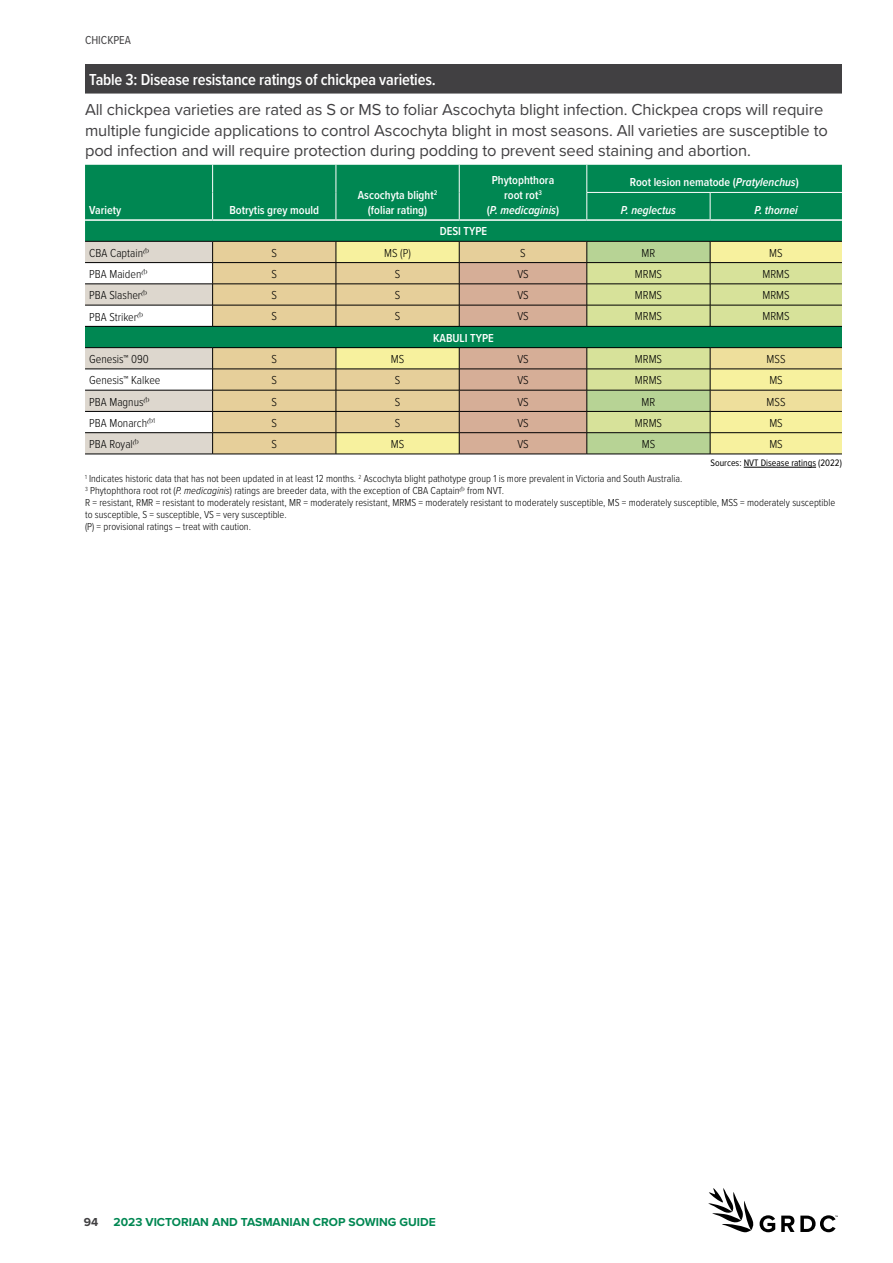
<style>
.page{position:relative;width:893px;height:1263px;background:#fff}
.page>*{position:absolute;margin:0;border:0;box-sizing:border-box;transform-origin:0 0}
.t1{font:16.5px/20.2px "Proxima Nova";letter-spacing:-.01em;color:#414042}
.t2{font:600 16.5px "Proxima Nova Cond";letter-spacing:-.01em;color:#fff}
.t3{font:300 12px "Proxima Nova Cond";color:#000}
.t4{font:600 12px/15px "Proxima Nova Cond";color:#fff;text-align:center}
.t5{font:700 12px "Proxima Nova";color:#008752}
.t6{font:italic 600 12px "Proxima Nova Cond";color:#fff}
.t7{font:12px "Proxima Nova Cond";color:#414042}
.t8{font:700 12px "Proxima Nova";color:#414042}
.t9{font:300 10.5px/12px "Proxima Nova Cond";color:#000}
.t10{font:9.75px "Proxima Nova Cond";color:#000}
.s1{font-style:italic}
</style>
<div class="page">
<svg style="left:708px;top:1188px;width:46px;height:44px"></svg>
<svg style="left:760px;top:1215px;width:15px;height:17px"></svg>
<svg style="left:781px;top:1215px;width:13px;height:17px"></svg>
<svg style="left:800px;top:1215px;width:38px;height:17px"></svg>
<div style="left:85px;top:64px;width:757px;height:30px;background:#414042"></div>
<svg style="left:85px;top:164px;width:757px;height:1px"></svg>
<div style="left:85px;top:165px;width:757px;height:76px;background:#008752"></div>
<div style="left:213px;top:242px;width:123px;height:212px;background:#e6cf9a"></div>
<svg style="left:337px;top:242px;width:122px;height:212px;background:#e7d698"></svg>
<div style="left:85px;top:326px;width:757px;height:22px;background:#008752"></div>
<hr style="left:85px;top:326px;width:128px;height:1px;background:#000">
<hr style="left:85px;top:347px;width:128px;height:1px;background:#000">
<hr style="left:85px;top:454px;width:128px;height:1px;background:#000">
<svg style="left:212px;top:165px;width:1px;height:54px"></svg>
<svg style="left:336px;top:165px;width:1px;height:54px"></svg>
<svg style="left:459px;top:165px;width:1px;height:54px"></svg>
<svg style="left:587px;top:165px;width:1px;height:54px"></svg>
<svg style="left:710px;top:193px;width:1px;height:26px"></svg>
<hr style="left:85px;top:219px;width:128px;height:2px;background:#fff">
<hr style="left:213px;top:219px;width:123px;height:2px;background:#fff">
<hr style="left:336px;top:219px;width:123px;height:2px;background:#fff">
<hr style="left:459px;top:219px;width:128px;height:2px;background:#fff">
<hr style="left:587px;top:219px;width:123px;height:2px;background:#fff">
<hr style="left:710px;top:219px;width:132px;height:2px;background:#fff">
<hr style="left:587px;top:192px;width:123px;height:1px;background:#fff">
<hr style="left:710px;top:192px;width:132px;height:1px;background:#fff">
<hr style="left:459px;top:454px;width:128px;height:1px;background:#000">
<hr style="left:213px;top:241px;width:123px;height:1px;background:#000">
<hr style="left:213px;top:262px;width:123px;height:1px;background:#000">
<hr style="left:213px;top:284px;width:123px;height:1px;background:#000">
<hr style="left:213px;top:305px;width:123px;height:1px;background:#000">
<svg style="left:85px;top:241px;width:128px;height:85px"></svg>
<hr style="left:213px;top:326px;width:123px;height:1px;background:#000">
<hr style="left:213px;top:347px;width:123px;height:1px;background:#000">
<hr style="left:213px;top:369px;width:123px;height:1px;background:#000">
<hr style="left:213px;top:390px;width:123px;height:1px;background:#000">
<hr style="left:213px;top:411px;width:123px;height:1px;background:#000">
<hr style="left:213px;top:432px;width:123px;height:1px;background:#000">
<svg style="left:85px;top:348px;width:128px;height:106px"></svg>
<hr style="left:213px;top:454px;width:123px;height:1px;background:#000">
<hr style="left:336px;top:284px;width:123px;height:1px;background:#000">
<hr style="left:336px;top:305px;width:123px;height:1px;background:#000">
<hr style="left:336px;top:326px;width:123px;height:1px;background:#000">
<hr style="left:336px;top:390px;width:123px;height:1px;background:#000">
<hr style="left:336px;top:411px;width:123px;height:1px;background:#000">
<hr style="left:336px;top:241px;width:123px;height:1px;background:#000">
<svg style="left:336px;top:241px;width:1px;height:85px"></svg>
<hr style="left:336px;top:262px;width:123px;height:1px;background:#000">
<hr style="left:336px;top:347px;width:123px;height:1px;background:#000">
<hr style="left:336px;top:369px;width:123px;height:1px;background:#000">
<hr style="left:336px;top:432px;width:123px;height:1px;background:#000">
<svg style="left:336px;top:348px;width:1px;height:106px"></svg>
<hr style="left:336px;top:454px;width:123px;height:1px;background:#000">
<hr style="left:710px;top:454px;width:132px;height:1px;background:#000">
<svg style="left:459px;top:241px;width:383px;height:213px;background:#b9bf8a"></svg>
<hr style="left:587px;top:454px;width:123px;height:1px;background:#000">
<hr style="left:744px;top:467px;width:72px;height:1px;background:#000">
<p class="t7" style="left:85px;top:31px;width:47px">CHICKPEA</p>
<h1 class="t2" style="left:89px;top:68px;width:348px">Table 3: Disease resistance ratings of chickpea varieties.</h1>
<p class="t1" style="left:85px;top:99px;width:744px">All chickpea varieties are rated as S or MS to foliar Ascochyta blight infection. Chickpea crops will require multiple fungicide applications to control Ascochyta blight in most seasons. All varieties are susceptible to pod infection and will require protection during podding to prevent seed staining and abortion.</p>
<p class="t4" style="left:89px;top:202px;width:34px">Variety</p>
<p class="t4" style="left:229px;top:202px;width:91px">Botrytis grey mould</p>
<p class="t4" style="left:358px;top:187px;width:81px">Ascochyta blight<sup>2 </sup>(foliar rating)</p>
<p class="t4" style="left:487px;top:172px;width:74px">Phytophthora root rot<sup>3<br></sup>(<span class="s1">P. medicaginis</span>)</p>
<p class="t4" style="left:630px;top:174px;width:170px">Root lesion nematode (<span class="s1">Pratylenchus</span>)</p>
<p class="t6" style="left:621px;top:201px;width:57px">P. neglectus</p>
<p class="t6" style="left:754px;top:201px;width:45px">P. thornei</p>
<p class="t4" style="left:440px;top:224px;width:49px">DESI TYPE</p>
<p class="t3" style="left:89px;top:244px;width:61px">CBA Captain<sup>A</sup></p>
<p class="t3" style="left:271px;top:244px;width:7px">S</p>
<p class="t3" style="left:384px;top:244px;width:28px">MS (P)</p>
<p class="t3" style="left:520px;top:244px;width:7px">S</p>
<p class="t3" style="left:642px;top:244px;width:15px">MR</p>
<p class="t3" style="left:769px;top:244px;width:15px">MS</p>
<p class="t3" style="left:89px;top:265px;width:60px">PBA Maiden<sup>A</sup></p>
<p class="t3" style="left:271px;top:265px;width:7px">S</p>
<p class="t3" style="left:395px;top:265px;width:7px">S</p>
<p class="t3" style="left:517px;top:265px;width:13px">VS</p>
<p class="t3" style="left:635px;top:265px;width:29px">MRMS</p>
<p class="t3" style="left:762px;top:265px;width:29px">MRMS</p>
<p class="t3" style="left:89px;top:286px;width:60px">PBA Slasher<sup>A</sup></p>
<p class="t3" style="left:271px;top:286px;width:7px">S</p>
<p class="t3" style="left:395px;top:286px;width:7px">S</p>
<p class="t3" style="left:517px;top:286px;width:13px">VS</p>
<p class="t3" style="left:635px;top:286px;width:29px">MRMS</p>
<p class="t3" style="left:762px;top:286px;width:29px">MRMS</p>
<p class="t3" style="left:89px;top:308px;width:55px">PBA Striker<sup>A</sup></p>
<p class="t3" style="left:271px;top:308px;width:7px">S</p>
<p class="t3" style="left:395px;top:308px;width:7px">S</p>
<p class="t3" style="left:517px;top:308px;width:13px">VS</p>
<p class="t3" style="left:635px;top:308px;width:29px">MRMS</p>
<p class="t3" style="left:762px;top:308px;width:29px">MRMS</p>
<p class="t4" style="left:433px;top:330px;width:62px">KABULI TYPE</p>
<p class="t3" style="left:89px;top:350px;width:61px">Genesis™ 090</p>
<p class="t3" style="left:272px;top:350px;width:7px">S</p>
<p class="t3" style="left:391px;top:350px;width:15px">MS</p>
<p class="t3" style="left:517px;top:350px;width:13px">VS</p>
<p class="t3" style="left:635px;top:350px;width:29px">MRMS</p>
<p class="t3" style="left:767px;top:350px;width:20px">MSS</p>
<p class="t3" style="left:89px;top:371px;width:73px">Genesis™ Kalkee</p>
<p class="t3" style="left:272px;top:371px;width:7px">S</p>
<p class="t3" style="left:395px;top:371px;width:7px">S</p>
<p class="t3" style="left:517px;top:371px;width:13px">VS</p>
<p class="t3" style="left:635px;top:371px;width:29px">MRMS</p>
<p class="t3" style="left:769px;top:371px;width:15px">MS</p>
<p class="t3" style="left:89px;top:393px;width:62px">PBA Magnus<sup>A</sup></p>
<p class="t3" style="left:271px;top:393px;width:7px">S</p>
<p class="t3" style="left:395px;top:393px;width:7px">S</p>
<p class="t3" style="left:517px;top:393px;width:13px">VS</p>
<p class="t3" style="left:642px;top:393px;width:15px">MR</p>
<p class="t3" style="left:767px;top:393px;width:20px">MSS</p>
<p class="t3" style="left:89px;top:414px;width:67px">PBA Monarch<sup>A</sup><sup>1</sup></p>
<p class="t3" style="left:271px;top:414px;width:7px">S</p>
<p class="t3" style="left:395px;top:414px;width:7px">S</p>
<p class="t3" style="left:517px;top:414px;width:13px">VS</p>
<p class="t3" style="left:635px;top:414px;width:29px">MRMS</p>
<p class="t3" style="left:769px;top:414px;width:15px">MS</p>
<p class="t3" style="left:89px;top:435px;width:51px">PBA Royal<sup>A</sup></p>
<p class="t3" style="left:271px;top:435px;width:7px">S</p>
<p class="t3" style="left:391px;top:435px;width:15px">MS</p>
<p class="t3" style="left:517px;top:435px;width:13px">VS</p>
<p class="t3" style="left:642px;top:435px;width:15px">MS</p>
<p class="t3" style="left:769px;top:435px;width:15px">MS</p>
<p class="t10" style="left:710px;top:455px;width:133px">Sources: NVT Disease ratings (2022)</p>
<p class="t9" style="left:85px;top:472px;width:752px"><sup>1</sup> Indicates historic data that has not been updated in at least 12 months. <sup>2</sup> Ascochyta blight pathotype group 1 is more prevalent in Victoria and South Australia.<br><sup>3</sup> Phytophthora root rot (<span class="s1">P. medicaginis</span>) ratings are breeder data, with the exception of CBA Captain<sup>A</sup> from NVT.<br>R = resistant, RMR = resistant to moderately resistant, MR = moderately resistant, MRMS = moderately resistant to moderately susceptible, MS = moderately susceptible, MSS = moderately susceptible to susceptible, S = susceptible, VS = very susceptible.<br>(P) = provisional ratings – treat with caution.</p>
<p class="t8" style="left:84px;top:1213px;width:16px">94</p>
<p class="t5" style="left:114px;top:1213px;width:324px">2023 VICTORIAN AND TASMANIAN CROP SOWING GUIDE</p>
</div>
